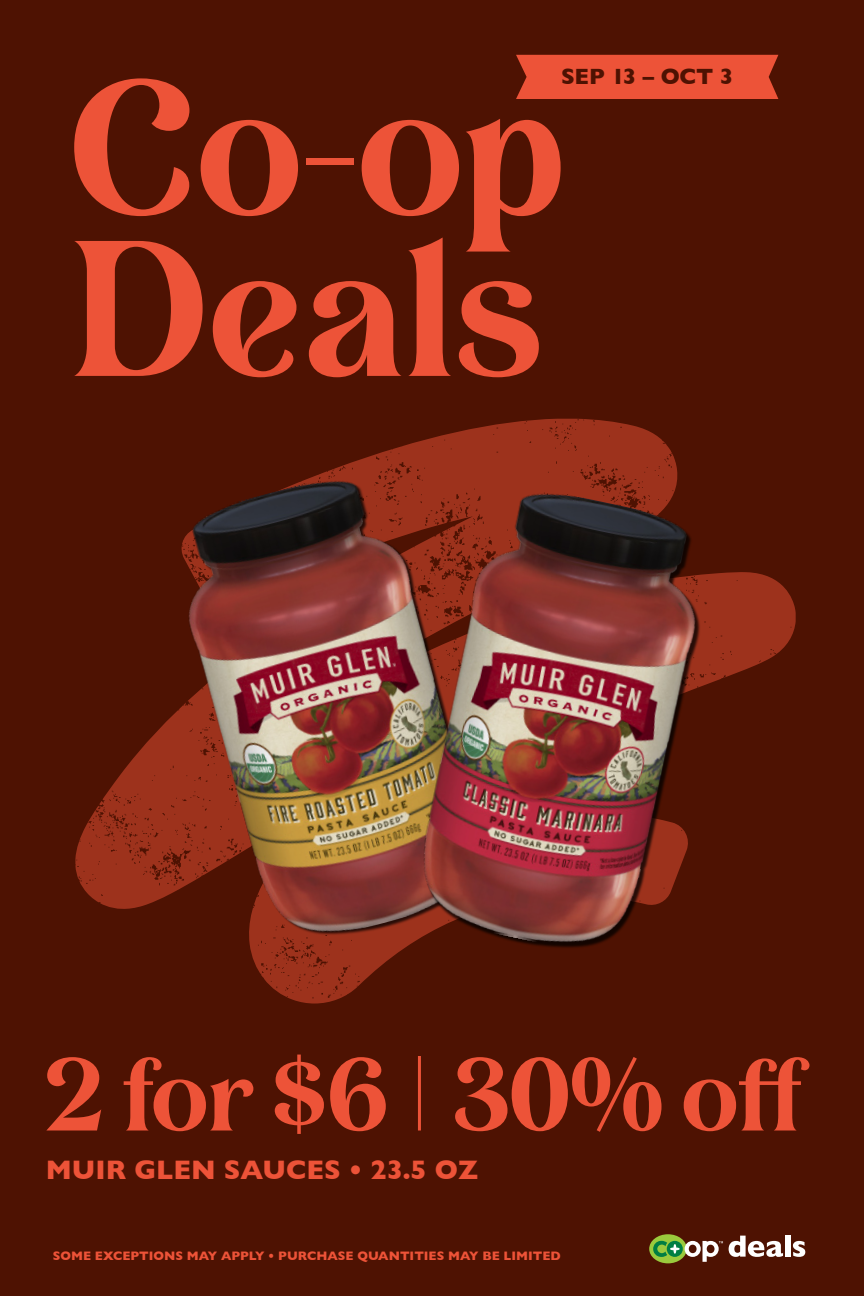
<style>
.page{position:relative;width:864px;height:1296px;background:#4e1202}
.page>*{position:absolute;margin:0;border:0;box-sizing:border-box;transform-origin:0 0}
.t1{font:192.8px/161.2px "Lovechild";color:#ed5338}
.t2{font:103.75px "Lovechild";letter-spacing:-.015em;color:#ed5338}
.t3{font:700 27.3px "Gill Sans";color:#ed5338}
.t4{font:700 22.5px "Gill Sans";letter-spacing:-.015em;color:#4e1202}
.t5{font:700 12.5px "Gill Sans";color:#ed5338}
</style>
<div class="page">
<img style="left:75px;top:419px;width:721px;height:585px">
<svg style="left:729px;top:1236px;width:54px;height:21px"></svg>
<div style="left:785px;top:1236px;width:6px;height:21px;background:#fff"></div>
<svg style="left:793px;top:1241px;width:12px;height:16px"></svg>
<svg style="left:649px;top:1234px;width:38px;height:29px"></svg>
<svg style="left:653px;top:1241px;width:70px;height:21px"></svg>
<div style="left:516px;top:55px;width:262px;height:44px;background:#ed5338"></div>
<hr style="left:418px;top:1056px;width:3px;height:75px;background:#ed5338">
<img style="left:153px;top:461px;width:351px;height:493px">
<img style="left:396px;top:478px;width:331px;height:485px">
<h3 class="t4" style="left:561px;top:59px;width:174px">SEP 13 – OCT 3</h3>
<h1 class="t1" style="left:68px;top:59px;width:498px">Co-op<br>Deals</h1>
<h2 class="t2" style="left:46px;top:1021px;width:765px">2 for $6 30% off</h2>
<h3 class="t3" style="left:46px;top:1148px;width:434px">MUIR GLEN SAUCES • 23.5 OZ</h3>
<p class="t5" style="left:53px;top:1246px;width:509px">SOME EXCEPTIONS MAY APPLY • PURCHASE QUANTITIES MAY BE LIMITED</p>
</div>
